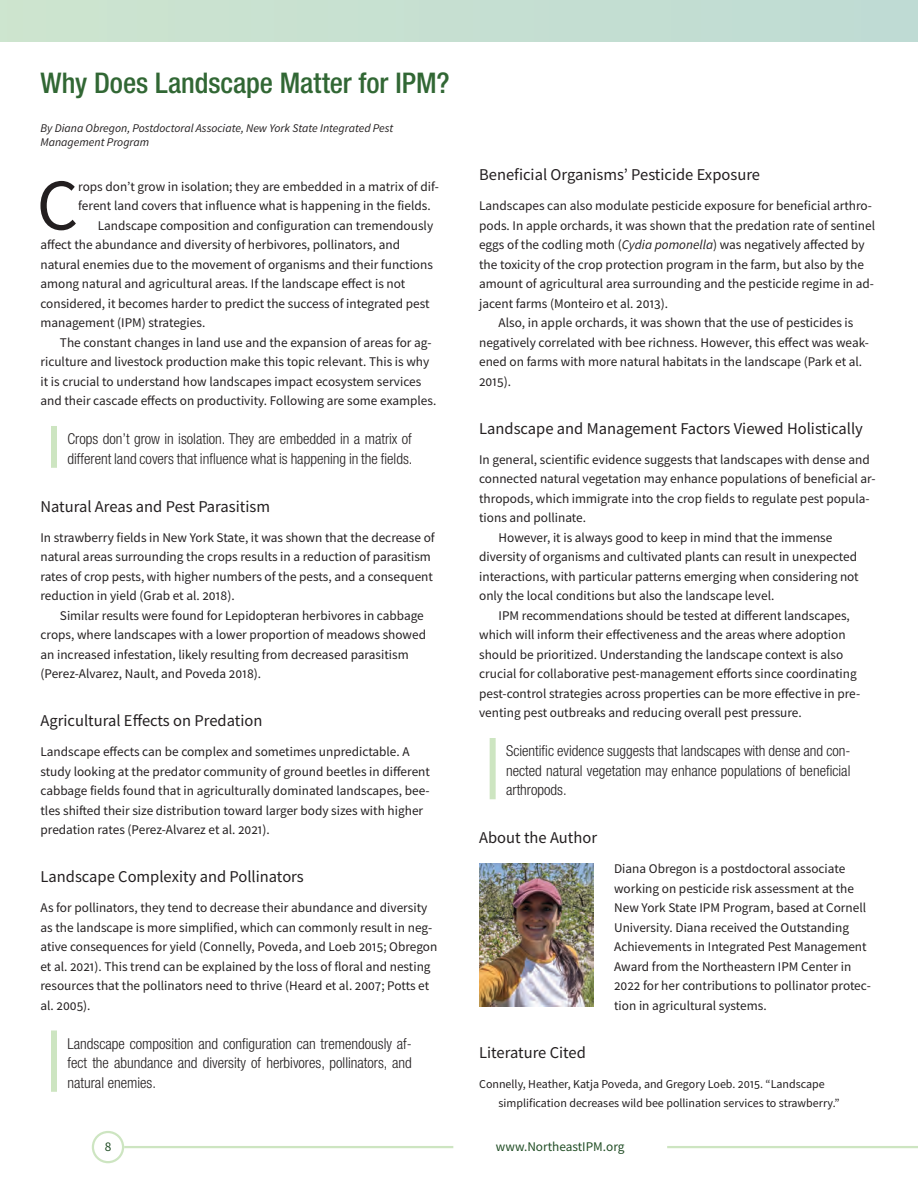
<style>
.page{position:relative;width:918px;height:1188px;background:#fff}
.page>*{position:absolute;margin:0;border:0;box-sizing:border-box;transform-origin:0 0}
.P__Article_Text_-_Fi{font:72.75px "Source Sans Pro";color:#231f20}
.H1__Article_Title{font:500 condensed 28.5px "Helvetica Neue LT Std";letter-spacing:-.005em;color:#316734}
.H2__Subhead_-_Within{font:16.5px "Source Sans Pro";color:#231f20}
.Pull_Quote{font:300 condensed 15px/19.5px "Helvetica Neue LT Std";color:#231f20;text-align:justify}
.P__Article_Text_-_No{font:13.35px/19.5px "Source Sans Pro";color:#231f20}
.P__Article_Text{font:13.35px/19.5px "Source Sans Pro";color:#231f20}
.P__Article_Text_-_Fi-2{font:13.35px/19.5px "Source Sans Pro";color:#231f20}
.t1{font:13.35px "Source Sans Pro";color:#214d25}
.References{font:12px/19.5px "Source Sans Pro";color:#231f20}
.By_Line{font:italic 11.7px/14.1px "Source Sans Pro";color:#231f20}
.s1{font-style:italic}
</style>
<div class="page">
<div style="left:0;top:0;width:918px;height:42px;background:#c6dfd1"></div>
<hr style="left:124px;top:1146px;width:329px;height:2px;background:#cde5c1">
<div style="left:92px;top:1131px;width:32px;height:32px;border:2px solid #cde5c1;border-radius:50%"></div>
<hr style="left:667px;top:1146px;width:251px;height:2px;background:#cde5c1">
<div style="left:490px;top:738px;width:6px;height:61px;background:#cde5c1"></div>
<div style="left:51px;top:426px;width:6px;height:42px;background:#cde5c1"></div>
<div style="left:51px;top:1030px;width:6px;height:62px;background:#cde5c1"></div>
<img style="left:479px;top:863px;width:115px;height:144px">
<p class="H1__Article_Title" style="left:40px;top:66px;width:411px">Why Does Landscape Matter for IPM?</p>
<p class="By_Line" style="left:40px;top:121px;width:354px">By Diana Obregon, Postdoctoral Associate, New York State Integrated Pest<br>Management Program</p>
<p class="P__Article_Text_-_Fi" style="left:37px;top:159px;width:43px">C</p>
<p class="P__Article_Text_-_Fi-2" style="left:78px;top:176px;width:362px">rops don’t grow in isolation; they are embedded in a matrix of dif&shy;ferent land covers that influence what is happening in the fields.</p>
<p class="P__Article_Text" style="left:40px;top:215px;width:394px;text-indent:57px">Landscape composition and configuration can tremendously affect the abundance and diversity of herbivores, pollinators, and natural enemies due to the movement of organisms and their functions among natural and agricultural areas. If the landscape effect is not considered, it becomes harder to predict the success of integrated pest management (IPM) strategies.</p>
<p class="P__Article_Text" style="left:40px;top:332px;width:397px;text-indent:19px">The constant changes in land use and the expansion of areas for ag&shy;riculture and livestock production make this topic relevant. This is why it is crucial to understand how landscapes impact ecosystem services and their cascade effects on productivity. Following are some examples.</p>
<p class="Pull_Quote" style="left:68px;top:429px;width:346px">Crops don’t grow in isolation. They are embedded in a matrix of different land covers that influence what is happening in the fields.</p>
<p class="H2__Subhead_-_Within" style="left:40px;top:496px;width:231px">Natural Areas and Pest Parasitism</p>
<p class="P__Article_Text_-_No" style="left:40px;top:527px;width:396px">In strawberry fields in New York State, it was shown that the decrease of natural areas surrounding the crops results in a reduction of parasitism rates of crop pests, with higher numbers of the pests, and a consequent reduction in yield (Grab et al. 2018).</p>
<p class="P__Article_Text" style="left:40px;top:605px;width:387px;text-indent:19px">Similar results were found for Lepidopteran herbivores in cabbage crops, where landscapes with a lower proportion of meadows showed an increased infestation, likely resulting from decreased parasitism (Perez-Alvarez, Nault, and Poveda 2018).</p>
<p class="H2__Subhead_-_Within" style="left:40px;top:710px;width:223px">Agricultural Effects on Predation</p>
<p class="P__Article_Text_-_No" style="left:40px;top:742px;width:391px">Landscape effects can be complex and sometimes unpredictable. A study looking at the predator community of ground beetles in different cabbage fields found that in agriculturally dominated landscapes, bee&shy;tles shifted their size distribution toward larger body sizes with higher predation rates (Perez-Alvarez et al. 2021).</p>
<p class="H2__Subhead_-_Within" style="left:40px;top:866px;width:265px">Landscape Complexity and Pollinators</p>
<p class="P__Article_Text_-_No" style="left:40px;top:898px;width:398px">As for pollinators, they tend to decrease their abundance and diversity as the landscape is more simplified, which can commonly result in neg&shy;ative consequences for yield (Connelly, Poveda, and Loeb 2015; Obregon et al. 2021). This trend can be explained by the loss of floral and nesting resources that the pollinators need to thrive (Heard et al. 2007; Potts et al. 2005).</p>
<p class="Pull_Quote" style="left:68px;top:1033px;width:346px">Landscape composition and configuration can tremendously af&shy;fect the abundance and diversity of herbivores, pollinators, and natural enemies.</p>
<p class="H2__Subhead_-_Within" style="left:479px;top:164px;width:282px">Beneficial Organisms’ Pesticide Exposure</p>
<p class="P__Article_Text_-_No" style="left:479px;top:196px;width:397px">Landscapes can also modulate pesticide exposure for beneficial arthro&shy;pods. In apple orchards, it was shown that the predation rate of sentinel eggs of the codling moth (<span class="s1">Cydia pomonella</span>) was negatively affected by the toxicity of the crop protection program in the farm, but also by the amount of agricultural area surrounding and the pesticide regime in ad&shy;jacent farms (Monteiro et al. 2013).</p>
<p class="P__Article_Text" style="left:479px;top:313px;width:391px;text-indent:19px">Also, in apple orchards, it was shown that the use of pesticides is negatively correlated with bee richness. However, this effect was weak&shy;ened on farms with more natural habitats in the landscape (Park et al.<br>2015).</p>
<p class="H2__Subhead_-_Within" style="left:479px;top:418px;width:385px">Landscape and Management Factors Viewed Holistically</p>
<p class="P__Article_Text_-_No" style="left:479px;top:449px;width:398px">In general, scientific evidence suggests that landscapes with dense and connected natural vegetation may enhance populations of beneficial ar&shy;thropods, which immigrate into the crop fields to regulate pest popula&shy;tions and pollinate.</p>
<p class="P__Article_Text" style="left:479px;top:527px;width:381px;text-indent:19px">However, it is always good to keep in mind that the immense diversity of organisms and cultivated plants can result in unexpected interactions, with particular patterns emerging when considering not only the local conditions but also the landscape level.</p>
<p class="P__Article_Text" style="left:479px;top:605px;width:383px;text-indent:19px">IPM recommendations should be tested at different landscapes, which will inform their effectiveness and the areas where adoption should be prioritized. Understanding the landscape context is also crucial for collaborative pest-management efforts since coordinating pest-control strategies across properties can be more effective in pre&shy;venting pest outbreaks and reducing overall pest pressure.</p>
<p class="Pull_Quote" style="left:506px;top:741px;width:346px">Scientific evidence suggests that landscapes with dense and con&shy;nected natural vegetation may enhance populations of beneficial arthropods.</p>
<p class="H2__Subhead_-_Within" style="left:479px;top:827px;width:120px">About the Author</p>
<p class="P__Article_Text_-_No" style="left:614px;top:859px;width:258px">Diana Obregon is a postdoctoral associate working on pesticide risk assessment at the New York State IPM Program, based at Cornell University. Diana received the Outstanding Achievements in Integrated Pest Management Award from the Northeastern IPM Center in 2022 for her contributions to pollinator protec&shy;tion in agricultural systems.</p>
<p class="H2__Subhead_-_Within" style="left:479px;top:1042px;width:108px">Literature Cited</p>
<p class="References" style="left:499px;top:1074px;width:342px;text-indent:-19px">Connelly, Heather, Katja Poveda, and Gregory Loeb. 2015. “Landscape simplification decreases wild bee pollination services to strawberry.”</p>
<p class="t1" style="left:105px;top:1138px;width:8px">8</p>
<p class="t1" style="left:496px;top:1138px;width:130px">www.NortheastIPM.org</p>
</div>
